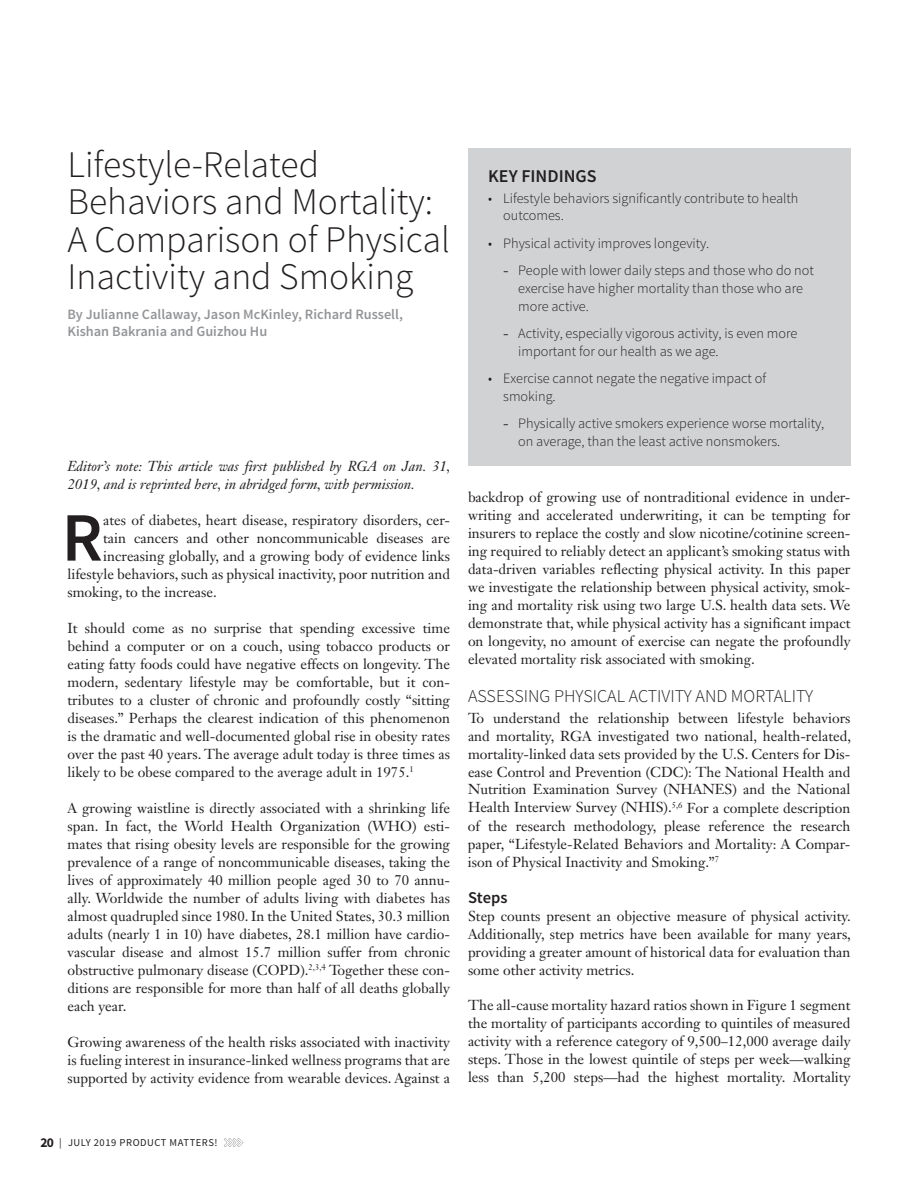
<style>
.page{position:relative;width:918px;height:1188px;background:#fff}
.page>*{position:absolute;margin:0;border:0;box-sizing:border-box;transform-origin:0 0}
.t1{font:600 69.3px "Source Sans Pro";color:#231f20}
.t2{font:300 37.5px/37.5px "Source Sans Pro";color:#231f20}
.t3{font:300 18px "Source Sans Pro";color:#231f20}
.t4{font:600 18px "Source Sans Pro";color:#231f20}
.t5{font:600 16.5px "Source Sans Pro";color:#231f20}
.t6{font:14.25px/18px "Janson Text LT Std";color:#231f20;text-align:justify}
.t7{font:300 14.25px/18px "Source Sans Pro";color:#231f20}
.t8{font:italic 14.25px/18px "Janson Text LT Std";color:#231f20}
.t9{font:600 14.25px/16.5px "Source Sans Pro";color:#939598}
.t10{font:10.5px "Source Sans Pro";letter-spacing:.05em;color:#231f20}
.s1{font-family:"Times New Roman";font-size:15px}
.s2{font-family:"Janson Text LT Std";font-weight:400}
.s3{font-weight:700;font-size:13.5px}
</style>
<div class="page">
<svg style="left:224px;top:1138px;width:19px;height:9px"></svg>
<div style="left:468px;top:148px;width:382px;height:318px;background:#d1d2d4"></div>
<h2 class="t2" style="left:68px;top:146px;width:384px">Lifestyle-Related<br>Behaviors and Mortality:<br>A Comparison of Physical<br>Inactivity and Smoking</h2>
<p class="t9" style="left:68px;top:307px;width:337px">By Julianne Callaway, Jason McKinley, Richard Russell,<br>Kishan Bakrania and Guizhou Hu</p>
<p class="t8" style="left:68px;top:457px;width:385px">Editor’s note: This article was first published by RGA on <span class="s1">J</span>an. 31,<br>2019, and is reprinted here, in abridged form, with permission.</p>
<h1 class="t1" style="left:62px;top:494px;width:43px">R</h1>
<p class="t6" style="left:103px;top:511px;width:348px">ates of diabetes, heart disease, respiratory disorders, cer-</p>
<p class="t6" style="left:103px;top:529px;width:348px">tain cancers and other noncommunicable diseases are</p>
<p class="t6" style="left:103px;top:547px;width:348px">increasing globally, and a growing body of evidence links</p>
<p class="t6" style="left:67px;top:565px;width:384px">lifestyle behaviors, such as physical inactivity, poor nutrition and</p>
<p class="t6" style="left:67px;top:583px;width:151px">smoking, to the increase.</p>
<p class="t6" style="left:67px;top:619px;width:384px">It should come as no surprise that spending excessive time behind a computer or on a couch, using tobacco products or eating fatty foods could have negative effects on longevity. The modern, sedentary lifestyle may be comfortable, but it con&shy;tributes to a cluster of chronic and profoundly costly “sitting diseases.” Perhaps the clearest indication of this phenomenon is the dramatic and well-documented global rise in obesity rates over the past 40 years. The average adult today is three times as likely to be obese compared to the average adult in 1975.<sup>1</sup></p>
<p class="t6" style="left:68px;top:799px;width:384px">A growing waistline is directly associated with a shrinking life span. In fact, the World Health Organization (WHO) esti&shy;mates that rising obesity levels are responsible for the growing prevalence of a range of noncommunicable diseases, taking the lives of approximately 40 million people aged 30 to 70 annu&shy;ally. Worldwide the number of adults living with diabetes has almost quadrupled since 1980. In the United States, 30.3 million adults (nearly 1 in 10) have diabetes, 28.1 million have cardio&shy;vascular disease and almost 15.7 million suffer from chronic obstructive pulmonary disease (COPD).<sup>2,3,4</sup> Together these con&shy;ditions are responsible for more than half of all deaths globally each year.</p>
<p class="t6" style="left:68px;top:1033px;width:384px">Growing awareness of the health risks associated with inactivity is fueling interest in insurance-linked wellness programs that are supported by activity evidence from wearable devices. Against a</p>
<p class="t4" style="left:488px;top:165px;width:110px">KEY FINDINGS</p>
<p class="t7" style="left:503px;top:189px;width:297px;text-indent:-15px">• Lifestyle behaviors significantly contribute to health outcomes.</p>
<p class="t7" style="left:488px;top:234px;width:223px">• Physical activity improves longevity.</p>
<p class="t7" style="left:518px;top:261px;width:297px;text-indent:-15px"><span class="s2">-</span> People with lower daily steps and those who do not exercise have higher mortality than those who are more active.</p>
<p class="t7" style="left:518px;top:324px;width:281px;text-indent:-15px"><span class="s2">-</span> Activity, especially vigorous activity, is even more important for our health as we age.</p>
<p class="t7" style="left:503px;top:369px;width:264px;text-indent:-15px">• Exercise cannot negate the negative impact of smoking.</p>
<p class="t7" style="left:518px;top:414px;width:308px;text-indent:-15px"><span class="s2">-</span> Physically active smokers experience worse mortality, on average, than the least active nonsmokers.</p>
<p class="t6" style="left:468px;top:488px;width:384px">backdrop of growing use of nontraditional evidence in under&shy;writing and accelerated underwriting, it can be tempting for insurers to replace the costly and slow nicotine/cotinine screen&shy;ing required to reliably detect an applicant’s smoking status with data-driven variables reflecting physical activity. In this paper we investigate the relationship between physical activity, smok&shy;ing and mortality risk using two large U.S. health data sets. We demonstrate that, while physical activity has a significant impact on longevity, no amount of exercise can negate the profoundly elevated mortality risk associated with smoking.</p>
<p class="t3" style="left:468px;top:685px;width:347px">ASSESSING PHYSICAL ACTIVITY AND MORTALITY</p>
<p class="t6" style="left:468px;top:708px;width:385px">To understand the relationship between lifestyle behaviors and mortality, RGA investigated two national, health-related, mortality-linked data sets provided by the U.S. Centers for Dis&shy;ease Control and Prevention (CDC): The National Health and Nutrition Examination Survey (NHANES) and the National Health Interview Survey (NHIS).<sup>5,6</sup> For a complete description of the research methodology, please reference the research paper, “Lifestyle-Related Behaviors and Mortality: A Compar&shy;ison of Physical Inactivity and Smoking.”<sup>7</sup></p>
<p class="t5" style="left:468px;top:887px;width:41px">Steps</p>
<p class="t6" style="left:468px;top:906px;width:385px">Step counts present an objective measure of physical activity.<br>Additionally, step metrics have been available for many years, providing a greater amount of historical data for evaluation than some other activity metrics.</p>
<p class="t6" style="left:468px;top:996px;width:384px">The all-cause mortality hazard ratios shown in Figure 1 segment the mortality of participants according to quintiles of measured activity with a reference category of 9,500–12,000 average daily steps. Those in the lowest quintile of steps per week—walking less than 5,200 steps—had the highest mortality. Mortality</p>
<p class="t10" style="left:40px;top:1136px;width:179px"><span class="s3">20</span> | JULY 2019 PRODUCT MATTERS!</p>
</div>
